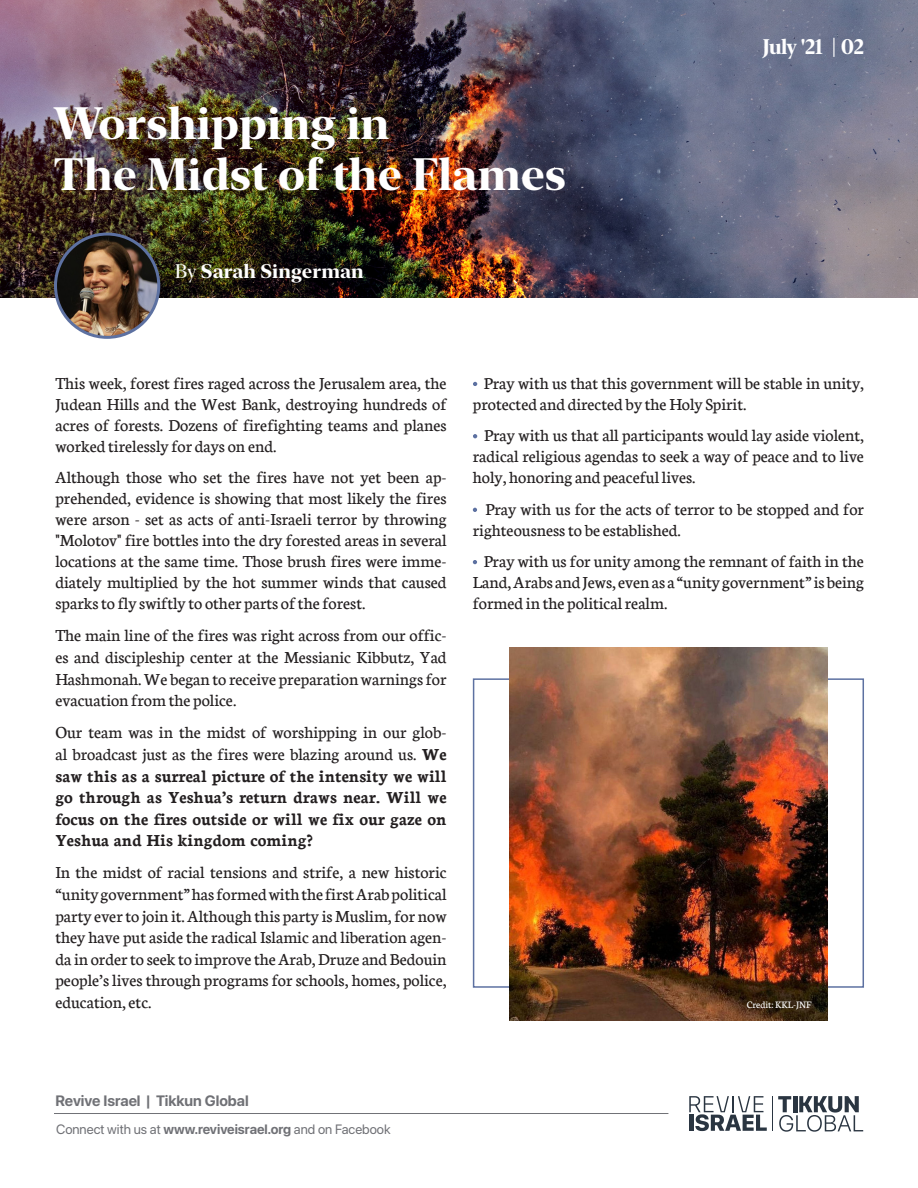
<style>
.page{position:relative;width:918px;height:1188px;background:#fff}
.page>*{position:absolute;margin:0;border:0;box-sizing:border-box;transform-origin:0 0}
.t1{font:700 45px "New York Extra Large";color:#fff}
.t2{font:700 21px "New York Extra Large";letter-spacing:-.03em;color:#fff;scale:.95 1}
.t3{font:700 19.5px "New York Extra Large";color:#fff}
.t4{font:18px/21px "Neuton";color:#231f20;text-align:justify}
.t5{font:700 18px/21.6px "Neuton";color:#231f20;text-align:justify}
.t6{font:700 15px "SF Pro Display";color:#707176}
.t7{font:13.5px "SF Pro Display";color:#707176}
.t8{font:10.5px "Neuton";color:#fff}
.s1{font-weight:400}
.s2{color:#5d71a1}
.s3{font-weight:700}
</style>
<div class="page">
<img style="left:0;top:0;width:918px;height:298px">
<img style="left:56px;top:234px;width:103px;height:103px;border-radius:52px">
<div style="left:54px;top:233px;width:106px;height:106px;border:3px solid #5d71a1;border-radius:50%"></div>
<hr style="left:54px;top:1113px;width:614px;height:1px;background:#707176">
<img style="left:510px;top:648px;width:317px;height:372px">
<svg style="left:473px;top:382px;width:4px;height:4px"></svg>
<svg style="left:473px;top:434px;width:4px;height:4px"></svg>
<svg style="left:473px;top:508px;width:4px;height:4px"></svg>
<svg style="left:473px;top:560px;width:4px;height:4px"></svg>
<svg style="left:689px;top:1096px;width:78px;height:35px"></svg>
<svg style="left:778px;top:1096px;width:85px;height:36px"></svg>
<hr style="left:772px;top:1096px;width:1px;height:35px;background:#2a3541">
<p class="t1" style="left:54px;top:95px;width:337px">Worshipping in</p>
<p class="t1" style="left:54px;top:146px;width:514px">The Midst of the Flames</p>
<p class="t3" style="left:175px;top:259px;width:190px"><span class="s1">By</span> Sarah Singerman</p>
<p class="t2" style="left:763px;top:33px;width:108px">July '21 | 02</p>
<p class="t4" style="left:55px;top:373px;width:393px">This week, forest fires raged across the Jerusalem area, the Judean Hills and the West Bank, destroying hundreds of acres of forests. Dozens of firefighting teams and planes worked tirelessly for days on end.</p>
<p class="t4" style="left:55px;top:467px;width:393px">Although those who set the fires have not yet been ap&shy;prehended, evidence is showing that most likely the fires were arson - set as acts of anti-Israeli terror by throwing "Molotov" fire bottles into the dry forested areas in several locations at the same time. Those brush fires were imme&shy;diately multiplied by the hot summer winds that caused sparks to fly swiftly to other parts of the forest.</p>
<p class="t4" style="left:55px;top:625px;width:393px;line-height:21.6px">The main line of the fires was right across from our offic&shy;es and discipleship center at the Messianic Kibbutz, Yad Hashmonah. We began to receive preparation warnings for evacuation from the police.</p>
<p class="t5" style="left:55px;top:722px;width:393px"><span class="s1">Our team was in the midst of worshipping in our glob&shy;al broadcast just as the fires were blazing around us.</span> We saw this as a surreal picture of the intensity we will go through as Yeshua’s return draws near. Will we focus on the fires outside or will we fix our gaze on Yeshua and His kingdom coming?</p>
<p class="t4" style="left:55px;top:862px;width:393px;line-height:21.6px">In the midst of racial tensions and strife, a new historic “unity government” has formed with the first Arab political party ever to join it. Although this party is Muslim, for now they have put aside the radical Islamic and liberation agen&shy;da in order to seek to improve the Arab, Druze and Bedouin people’s lives through programs for schools, homes, police, education, etc.</p>
<p class="t4" style="left:473px;top:373px;width:393px"><span class="s2">•</span> Pray with us that this government will be stable in unity, protected and directed by the Holy Spirit.</p>
<p class="t4" style="left:473px;top:425px;width:393px"><span class="s2">•</span> Pray with us that all participants would lay aside violent, radical religious agendas to seek a way of peace and to live holy, honoring and peaceful lives.</p>
<p class="t4" style="left:473px;top:499px;width:393px"><span class="s2">•</span> Pray with us for the acts of terror to be stopped and for righteousness to be established.</p>
<p class="t4" style="left:473px;top:551px;width:393px"><span class="s2">•</span> Pray with us for unity among the remnant of faith in the Land, Arabs and Jews, even as a “unity government” is being formed in the political realm.</p>
<p class="t8" style="left:747px;top:999px;width:66px">Credit: KKL-JNF</p>
<p class="t6" style="left:55px;top:1092px;width:195px">Revive Israel | Tikkun Global</p>
<p class="t7" style="left:56px;top:1122px;width:336px">Connect with us at <span class="s3">www.reviveisrael.org</span> and on Facebook</p>
</div>
